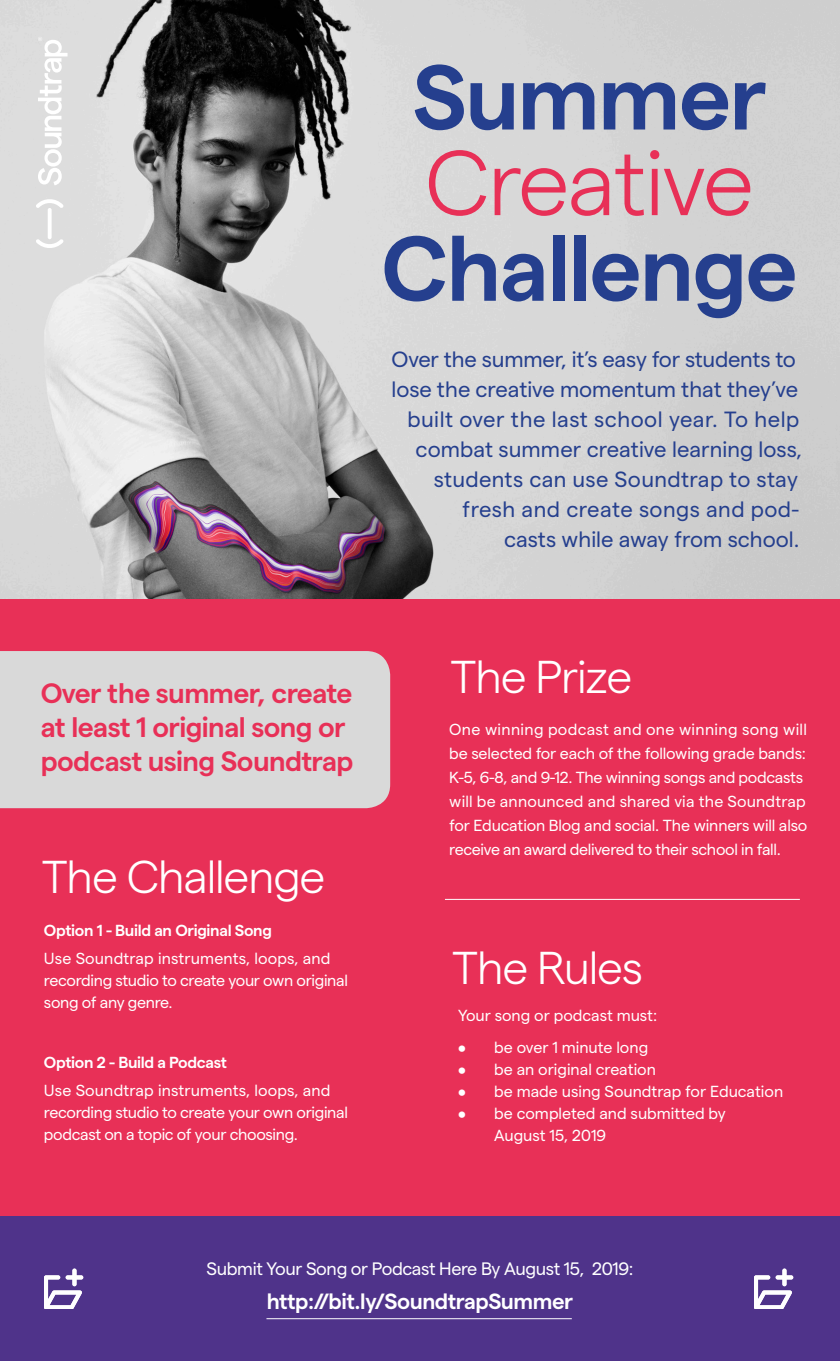
<style>
.page{position:relative;width:840px;height:1361px;background:#fff}
.page>*{position:absolute;margin:0;border:0;box-sizing:border-box;transform-origin:0 0}
.t1{font:600 91.8px/85.6px "Matter";letter-spacing:-.02em;color:#253f8e;text-align:center}
.t2{font:300 46px "Matter";letter-spacing:-.025em;color:#fff}
.t3{font:600 28px/34px "Matter";letter-spacing:-.02em;color:#e83057}
.t4{font:22px/30px "Matter";color:#253f8e;text-align:right}
.t5{font:600 22px "Matter";letter-spacing:-.02em;color:#fff}
.t6{font:18px "Matter";letter-spacing:-.02em;color:#fff}
.t7{font:16px/24px "Matter";letter-spacing:-.01em;color:#fff}
.t8{font:16px "Matter";letter-spacing:.01em;color:#fff}
.t9{font:600 16px "Matter";letter-spacing:-.02em;color:#fff}
.s1{font-weight:300;color:#e83057}
</style>
<div class="page">
<div style="left:0;top:353px;width:839px;height:928px;background:#e83057"></div>
<div style="left:0;top:651px;width:390px;height:157px;background:#d9d9d9"></div>
<div style="left:0;top:1216px;width:839px;height:145px;background:#4f338a"></div>
<img style="left:0;top:0;width:834px;height:598px">
<hr style="left:444px;top:899px;width:355px;height:1px;background:#fff">
<hr style="left:266px;top:1318px;width:305px;height:1px;background:#fff">
<svg style="left:48px;top:208px;width:4px;height:31px"></svg>
<svg style="left:36px;top:239px;width:27px;height:11px"></svg>
<svg style="left:36px;top:197px;width:27px;height:11px"></svg>
<svg style="left:38px;top:37px;width:29px;height:148px"></svg>
<svg style="left:754px;top:1268px;width:40px;height:41px"></svg>
<svg style="left:44px;top:1268px;width:40px;height:41px"></svg>
<p class="t1" style="left:381px;top:47px;width:417px">Summer<br><span class="s1">Creative<br></span>Challenge</p>
<p class="t4" style="left:391px;top:342px;width:412px">Over the summer, it’s easy for students to lose the creative momentum that they’ve built over the last school year. To help combat summer creative learning loss, students can use Soundtrap to stay fresh and create songs and pod-<br>casts while away from school.</p>
<p class="t3" style="left:41px;top:673px;width:314px">Over the summer, create at least 1 original song or podcast using Soundtrap</p>
<p class="t2" style="left:42px;top:843px;width:285px">The Challenge</p>
<p class="t9" style="left:44px;top:918px;width:229px">Option 1 - Build an Original Song</p>
<p class="t8" style="left:44px;top:946px;width:288px">Use Soundtrap instruments, loops, and</p>
<p class="t7" style="left:44px;top:967px;width:305px;line-height:22px">recording studio to create your own original song of any genre.</p>
<p class="t9" style="left:44px;top:1050px;width:184px">Option 2 - Build a Podcast</p>
<p class="t8" style="left:44px;top:1078px;width:288px">Use Soundtrap instruments, loops, and</p>
<p class="t7" style="left:44px;top:1099px;width:305px;line-height:22px">recording studio to create your own original podcast on a topic of your choosing.</p>
<p class="t2" style="left:450px;top:643px;width:183px">The Prize</p>
<p class="t7" style="left:449px;top:716px;width:359px">One winning podcast and one winning song will be selected for each of the following grade bands:<br>K-5, 6-8, and 9-12. The winning songs and podcasts will be announced and shared via the Soundtrap for Education Blog and social. The winners will also receive an award delivered to their school in fall.</p>
<p class="t2" style="left:452px;top:935px;width:192px">The Rules</p>
<p class="t7" style="left:458px;top:1002px;width:200px">Your song or podcast must:</p>
<p class="t7" style="left:458px;top:1034px;width:191px">• be over 1 minute long</p>
<p class="t7" style="left:458px;top:1056px;width:199px">• be an original creation</p>
<p class="t7" style="left:458px;top:1078px;width:326px">• be made using Soundtrap for Education</p>
<p class="t7" style="left:494px;top:1101px;width:233px;line-height:22px;text-indent:-36px">• be completed and submitted by<br>August 15, 2019</p>
<p class="t6" style="left:206px;top:1255px;width:428px">Submit Your Song or Podcast Here By August 15, 2019:</p>
<p class="t5" style="left:266px;top:1284px;width:308px">http://bit.ly/SoundtrapSummer</p>
</div>
